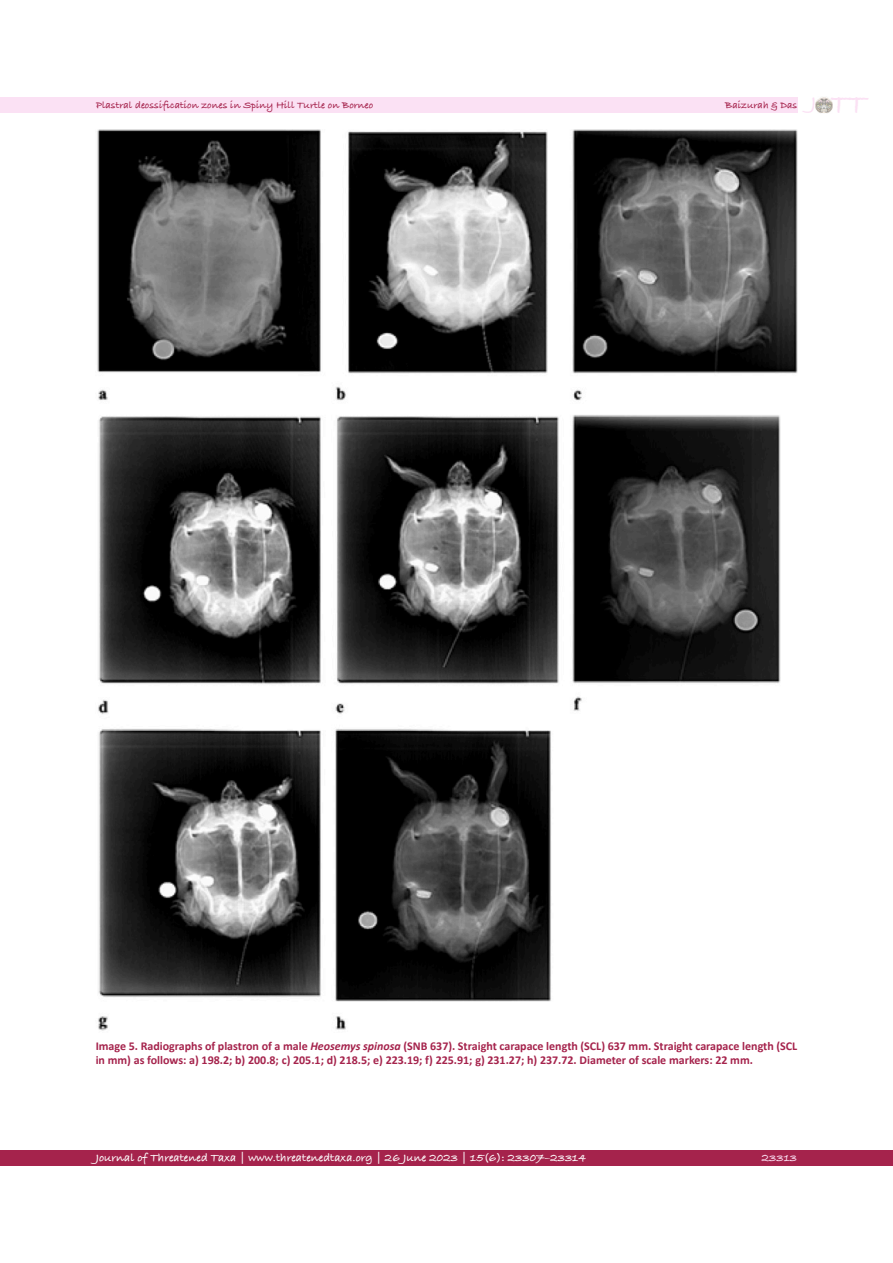
<style>
.page{position:relative;width:893px;height:1263px;background:#fff}
.page>*{position:absolute;margin:0;border:0;box-sizing:border-box;transform-origin:0 0}
.t1{font:700 28.95px "Bradley Hand ITCTT";color:#fbe1f4}
.No_Spacing{font:700 12px/14.4px "Calibri";color:#a5234c}
.t2{font:12px "Bradley Hand ITCTT Bold 2";color:#fff}
.t3{font:700 12px "Bradley Hand ITCTT";color:#fbe1f4}
.t4{font:10.5px "Bradley Hand ITCTT Bold 2";color:#a5234c}
.s1{font-style:italic}
</style>
<div class="page">
<div style="left:0;top:97px;width:797px;height:16px;background:#fbe1f4"></div>
<div style="left:0;top:1150px;width:893px;height:16px;background:#a5234c"></div>
<img style="left:815px;top:97px;width:17px;height:16px">
<img style="left:97px;top:129px;width:700px;height:902px">
<h1 class="t1" style="left:811px;top:82px;width:57px"><sup>J</sup> TT</h1>
<p class="t4" style="left:96px;top:97px;width:279px">Plastral deossification zones in Spiny Hill Turtle on Borneo</p>
<p class="t4" style="left:725px;top:97px;width:74px">Baizurah &amp; Das</p>
<p class="No_Spacing" style="left:96px;top:1039px;width:703px">Image 5. Radiographs of plastron of a male <span class="s1">Heosemys spinosa</span> (SNB 637). Straight carapace length (SCL) 637 mm. Straight carapace length (SCL in mm) as follows: a) 198.2; b) 200.8; c) 205.1; d) 218.5; e) 223.19; f) 225.91; g) 231.27; h) 237.72. Diameter of scale markers: 22 mm.</p>
<p class="t2" style="left:96px;top:1149px;width:492px">Journal of Threatened Taxa | www.threatenedtaxa.org | 26 June 2023 | 15(6): 23307–23314</p>
<p class="t3" style="left:762px;top:1149px;width:37px">23313</p>
</div>
